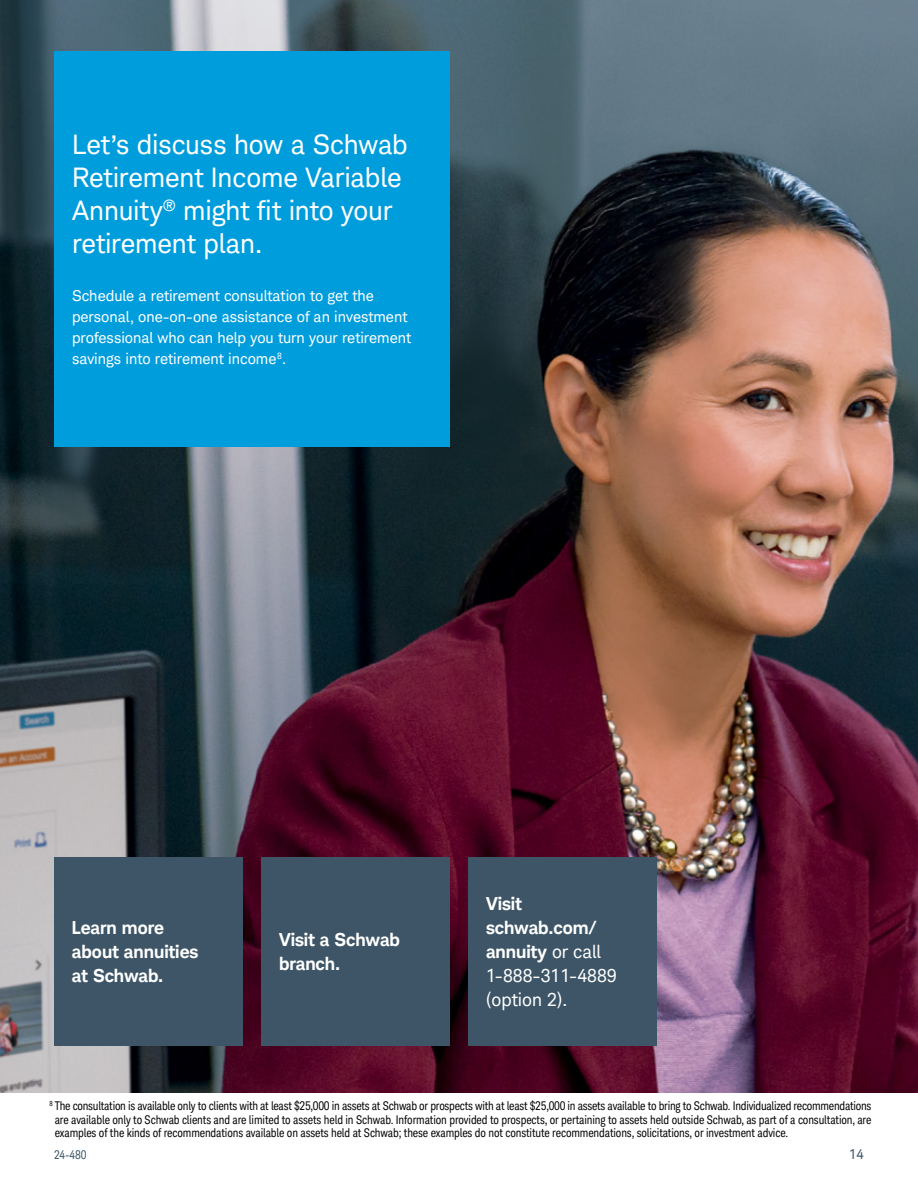
<style>
.page{position:relative;width:918px;height:1188px;background:#fff}
.page>*{position:absolute;margin:0;border:0;box-sizing:border-box;transform-origin:0 0}
.Subhead-1{font:27px/33px "Charles Modern";letter-spacing:-.005em;color:#fff}
.CTA{font:18px/24px "Charles Modern";color:#fff}
.CTA-2{font:700 18px/24px "Charles Modern";color:#fff}
.Body{font:15px/21px "Charles Modern";color:#fff}
.t1{font:13.5px "Charles Modern";color:#3d5567}
.Footnote{font:condensed 12px/13.5px "Charles Modern";letter-spacing:-.01em;color:#000;text-align:justify}
.Disclosure{font:condensed 12px "Charles Modern";color:#3d5567}
.s1{font-weight:700}
</style>
<div class="page">
<img style="left:0;top:0;width:918px;height:1092px">
<div style="left:54px;top:857px;width:189px;height:189px;background:#3d5567"></div>
<div style="left:261px;top:857px;width:189px;height:189px;background:#3d5567"></div>
<div style="left:468px;top:857px;width:189px;height:189px;background:#3d5567"></div>
<div style="left:54px;top:51px;width:396px;height:396px;background:#009ddc"></div>
<p class="Subhead-1" style="left:72px;top:128px;width:337px">Let’s discuss how a Schwab<br>Retirement Income Variable<br>Annuity<sup>®</sup> might fit into your retirement plan.</p>
<p class="Body" style="left:72px;top:285px;width:341px">Schedule a retirement consultation to get the personal, one-on-one assistance of an investment professional who can help you turn your retirement savings into retirement income<sup>8</sup>.</p>
<p class="CTA-2" style="left:72px;top:916px;width:128px">Learn more about annuities at Schwab.</p>
<p class="CTA-2" style="left:279px;top:928px;width:123px">Visit a Schwab branch.</p>
<p class="CTA" style="left:486px;top:892px;width:132px"><span class="s1">Visit schwab.com/ annuity</span> or call<br>1-888-311-4889 (option 2).</p>
<p class="Footnote" style="left:55px;top:1099px;width:818px;text-indent:-5px"><sup>8</sup> The consultation is available only to clients with at least $25,000 in assets at Schwab or prospects with at least $25,000 in assets available to bring to Schwab. Individualized recommendations are available only to Schwab clients and are limited to assets held in Schwab. Information provided to prospects, or pertaining to assets held outside Schwab, as part of a consultation, are examples of the kinds of recommendations available on assets held at Schwab; these examples do not constitute recommendations, solicitations, or investment advice.</p>
<p class="Disclosure" style="left:54px;top:1148px;width:34px">24-480</p>
<p class="t1" style="left:849px;top:1146px;width:16px">14</p>
</div>
